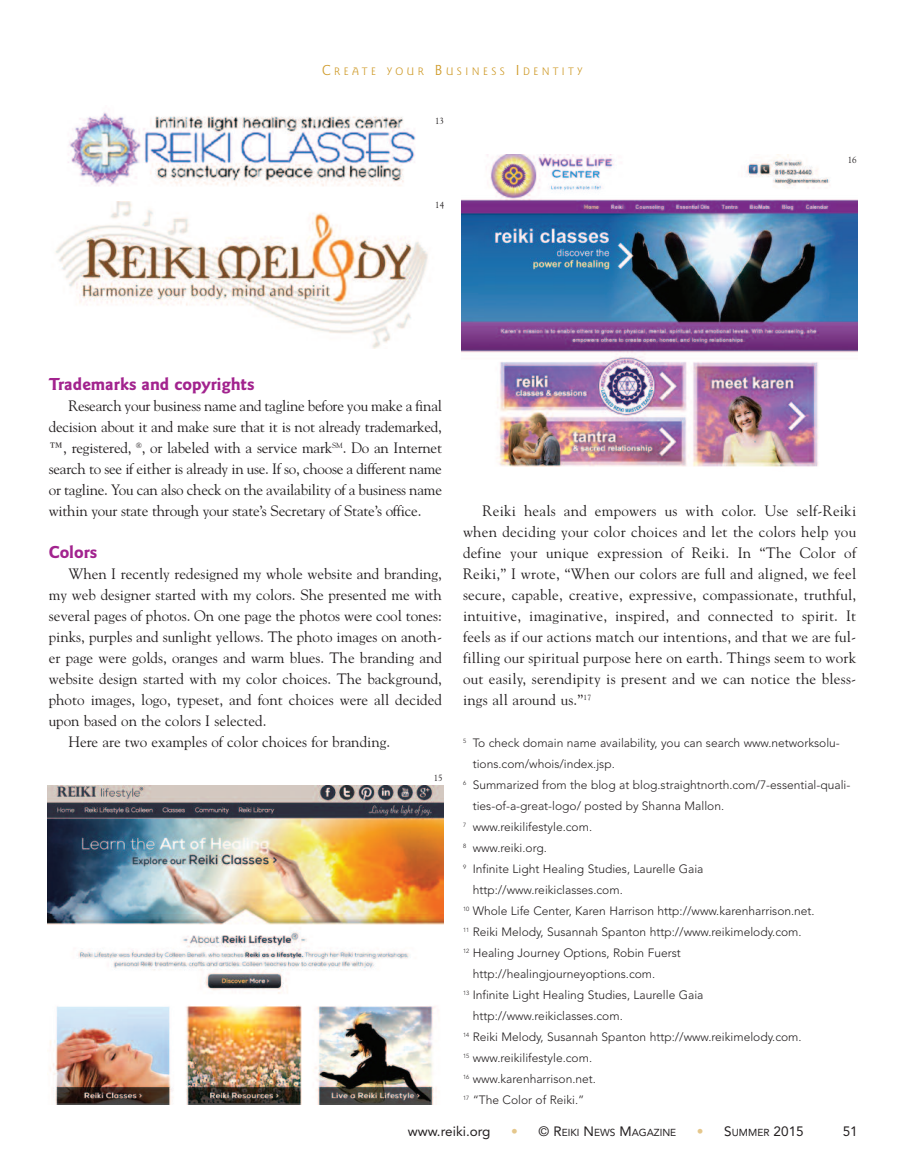
<style>
.page{position:relative;width:905px;height:1175px;background:#fff}
.page>*{position:absolute;margin:0;border:0;box-sizing:border-box;transform-origin:0 0}
.t1{font:700 18px "Goudy Sans Pro";color:#a2238e}
.t2{font:15px/21px "Goudy";color:#231f20;text-align:justify}
.t3{font:13.5px "Avenir";color:#231f20}
.t4{font:300 12px "Avenir";color:#231f20}
.t5{font:11.25px "Goudy Sans Pro";letter-spacing:.31em;color:#cf9b2a}
.t6{font:10.2px "Avenir";color:#231f20}
.t7{font:9px "Goudy";color:#231f20}
.s1{font-size:15px}
.s2{font-size:13.5px;color:#e5c78c}
.s3{font-size:13.5px}
.s4{color:#e5c78c}
.s5{font-size:10.2px}
</style>
<div class="page">
<img style="left:55px;top:201px;width:373px;height:147px">
<img style="left:68px;top:112px;width:348px;height:74px">
<img style="left:47px;top:786px;width:396px;height:318px">
<img style="left:461px;top:154px;width:396px;height:313px">
<p class="t5" style="left:322px;top:67px;width:262px"><span class="s1">C</span>REATE YOUR <span class="s1">B</span>USINESS <span class="s1">I</span>DENTITY</p>
<p class="t7" style="left:435px;top:115px;width:10px">13</p>
<p class="t7" style="left:435px;top:199px;width:10px">14</p>
<p class="t7" style="left:847px;top:155px;width:11px">16</p>
<p class="t1" style="left:49px;top:377px;width:207px">Trademarks and copyrights</p>
<p class="t2" style="left:49px;top:395px;width:395px;text-indent:20px">Research your business name and tagline before you make a final decision about it and make sure that it is not already trademarked, ™, registered, <sup>®</sup>, or labeled with a service mark<sup>SM</sup>. Do an Internet search to see if either is already in use. If so, choose a different name or tagline. You can also check on the availability of a business name within your state through your state’s Secretary of State’s office.</p>
<p class="t1" style="left:49px;top:545px;width:50px">Colors</p>
<p class="t2" style="left:68px;top:563px;width:375px">When I recently redesigned my whole website and branding,</p>
<p class="t2" style="left:49px;top:584px;width:395px">my web designer started with my colors. She presented me with</p>
<p class="t2" style="left:49px;top:605px;width:395px">several pages of photos. On one page the photos were cool tones:</p>
<p class="t2" style="left:49px;top:626px;width:395px">pinks, purples and sunlight yellows. The photo images on anoth-</p>
<p class="t2" style="left:49px;top:647px;width:395px">er page were golds, oranges and warm blues. The branding and</p>
<p class="t2" style="left:49px;top:668px;width:395px">website design started with my color choices. The background,</p>
<p class="t2" style="left:49px;top:689px;width:395px">photo images, logo, typeset, and font choices were all decided</p>
<p class="t2" style="left:49px;top:710px;width:219px">upon based on the colors I selected.</p>
<p class="t2" style="left:68px;top:731px;width:323px">Here are two examples of color choices for branding.</p>
<p class="t7" style="left:434px;top:773px;width:10px">15</p>
<p class="t2" style="left:463px;top:500px;width:395px;text-indent:20px">Reiki heals and empowers us with color. Use self-Reiki when deciding your color choices and let the colors help you define your unique expression of Reiki. In “The Color of Reiki,” I wrote, “When our colors are full and aligned, we feel secure, capable, creative, expressive, compassionate, truthful, intuitive, imaginative, inspired, and connected to spirit. It feels as if our actions match our intentions, and that we are ful&shy;filling our spiritual purpose here on earth. Things seem to work out easily, serendipity is present and we can notice the bless&shy;ings all around us.”<sup>17</sup></p>
<p class="t4" style="left:463px;top:738px;width:378px"><sup>5</sup> To check domain name availability, you can search www.networksolu-</p>
<p class="t4" style="left:472px;top:759px;width:144px">tions.com/whois/index.jsp.</p>
<p class="t4" style="left:463px;top:780px;width:389px"><sup>6</sup> Summarized from the blog at blog.straightnorth.com/7-essential-quali-</p>
<p class="t4" style="left:472px;top:801px;width:253px">ties-of-a-great-logo/ posted by Shanna Mallon.</p>
<p class="t4" style="left:463px;top:822px;width:131px"><sup>7</sup> www.reikilifestyle.com.</p>
<p class="t4" style="left:463px;top:843px;width:85px"><sup>8</sup> www.reiki.org.</p>
<p class="t4" style="left:463px;top:864px;width:242px"><sup>9</sup> Infinite Light Healing Studies, Laurelle Gaia</p>
<p class="t4" style="left:472px;top:885px;width:151px">http://www.reikiclasses.com.</p>
<p class="t4" style="left:463px;top:906px;width:353px"><sup>10</sup> Whole Life Center, Karen Harrison http://www.karenharrison.net.</p>
<p class="t4" style="left:463px;top:927px;width:340px"><sup>11</sup> Reiki Melody, Susannah Spanton http://www.reikimelody.com.</p>
<p class="t4" style="left:463px;top:948px;width:219px"><sup>12</sup> Healing Journey Options, Robin Fuerst</p>
<p class="t4" style="left:472px;top:969px;width:184px">http://healingjourneyoptions.com.</p>
<p class="t4" style="left:463px;top:990px;width:242px"><sup>13</sup> Infinite Light Healing Studies, Laurelle Gaia</p>
<p class="t4" style="left:472px;top:1011px;width:151px">http://www.reikiclasses.com.</p>
<p class="t4" style="left:463px;top:1032px;width:340px"><sup>14</sup> Reiki Melody, Susannah Spanton http://www.reikimelody.com.</p>
<p class="t4" style="left:463px;top:1053px;width:131px"><sup>15</sup> www.reikilifestyle.com.</p>
<p class="t4" style="left:463px;top:1074px;width:134px"><sup>16</sup> www.karenharrison.net.</p>
<p class="t4" style="left:463px;top:1095px;width:123px"><sup>17</sup> “The Color of Reiki.”</p>
<p class="t3" style="left:407px;top:1125px;width:84px">www.reiki.org</p>
<p class="t6" style="left:511px;top:1128px;width:167px"><span class="s2">•</span> <span class="s3">© R</span>EIKI <span class="s3">N</span>EWS <span class="s3">M</span>AGAZINE</p>
<p class="t3" style="left:697px;top:1125px;width:108px"><span class="s4">•</span> S<span class="s5">UMMER</span> 2015</p>
<p class="t3" style="left:842px;top:1125px;width:17px">51</p>
</div>
